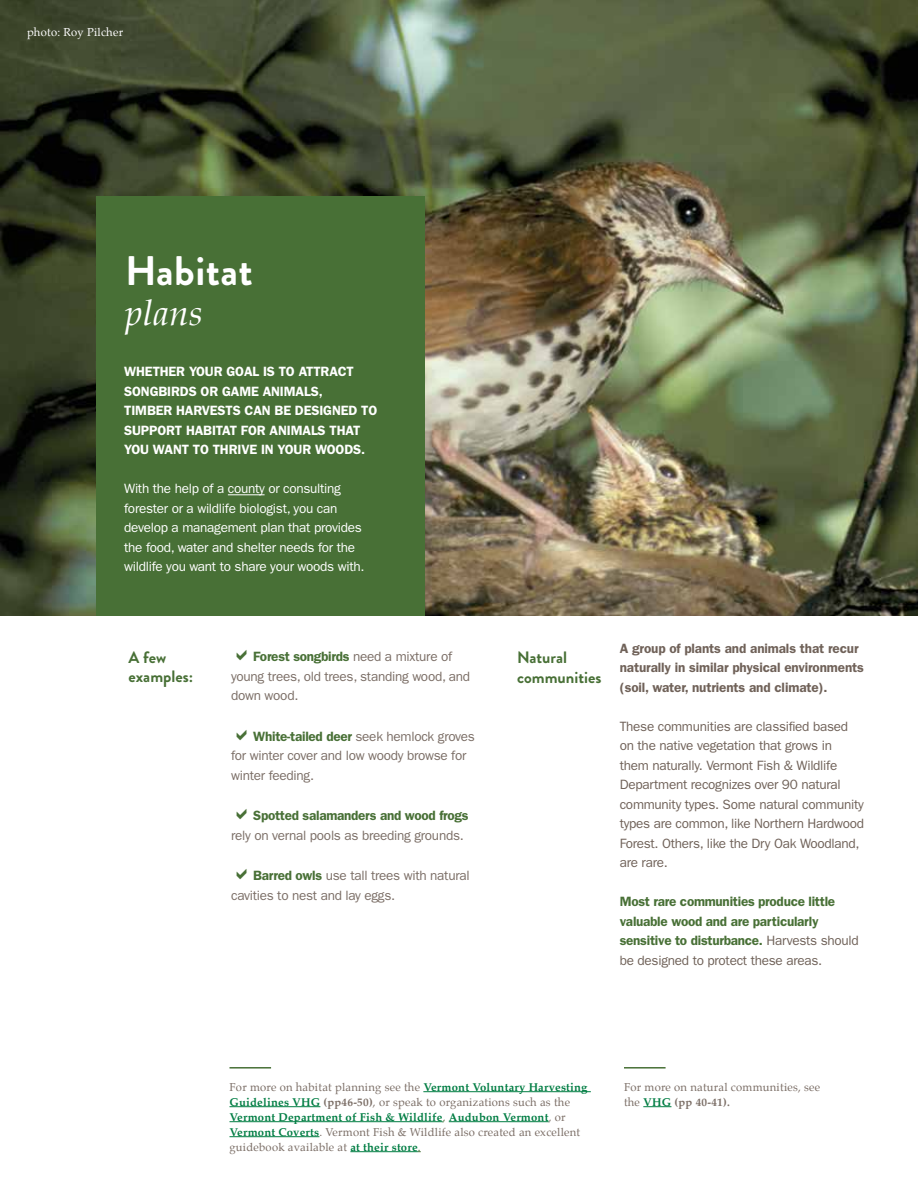
<style>
.page{position:relative;width:918px;height:1188px;background:#fff}
.page>*{position:absolute;margin:0;border:0;box-sizing:border-box;transform-origin:0 0}
.t1{font:700 41.25px "Brandon Grotesque";letter-spacing:.01em;color:#fff}
.t2{font:italic 35.25px "Palatino";letter-spacing:.01em;color:#fff}
.t3{font:700 16.5px/19.5px "Brandon Grotesque";color:#487036}
.t4{font:13.5px/19.5px "ITC Franklin Gothic Std";letter-spacing:-.02em;color:#7b6e66}
.t5{font:13.5px/19.5px "ITC Franklin Gothic Std";letter-spacing:-.02em;color:#706259}
.t6{font:13.5px/19.5px "ITC Franklin Gothic Std";letter-spacing:-.02em;color:#fff}
.t7{font:600 13.5px/19.5px "ITC Franklin Gothic Std";letter-spacing:-.02em;color:#487036}
.t8{font:600 13.5px/19.5px "ITC Franklin Gothic Std";letter-spacing:-.01em;color:#fff}
.t9{font:600 13.5px/19.5px "ITC Franklin Gothic Std";letter-spacing:-.01em;color:#706259}
.t10{font:11.25px/15px "Palatino";letter-spacing:.02em;color:#7b6e66}
.t11{font:11.25px "Palatino";letter-spacing:.02em;color:#fff}
.s1{font-weight:600;color:#487036}
.s2{font-weight:400;color:#706259}
.s3{font-weight:700;color:#007d43}
.s4{font-weight:700}
.s5{color:#487036}
</style>
<div class="page">
<img style="left:0;top:0;width:918px;height:616px">
<div style="left:96px;top:197px;width:328px;height:419px;background:#487036"></div>
<hr style="left:228px;top:494px;width:37px;height:1px;background:#fff">
<hr style="left:423px;top:1091px;width:168px;height:1px;background:#007d43">
<hr style="left:230px;top:1106px;width:90px;height:1px;background:#007d43">
<hr style="left:230px;top:1121px;width:213px;height:1px;background:#007d43">
<hr style="left:449px;top:1121px;width:100px;height:1px;background:#007d43">
<hr style="left:230px;top:1136px;width:89px;height:1px;background:#007d43">
<hr style="left:350px;top:1151px;width:68px;height:1px;background:#007d43">
<hr style="left:230px;top:1067px;width:41px;height:2px;background:#487036">
<svg style="left:643px;top:1106px;width:28px;height:1px"></svg>
<hr style="left:624px;top:1067px;width:42px;height:2px;background:#487036">
<p class="t11" style="left:27px;top:23px;width:98px">photo: Roy Pilcher</p>
<h1 class="t1" style="left:125px;top:242px;width:129px">Habitat</h1>
<h2 class="t2" style="left:125px;top:284px;width:79px">plans</h2>
<p class="t8" style="left:124px;top:362px;width:255px">WHETHER YOUR GOAL IS TO ATTRACT<br>SONGBIRDS OR GAME ANIMALS,<br>TIMBER HARVESTS CAN BE DESIGNED TO<br>SUPPORT HABITAT FOR ANIMALS THAT<br>YOU WANT TO THRIVE IN YOUR WOODS.</p>
<p class="t6" style="left:124px;top:479px;width:242px">With the help of a county or consulting forester or a wildlife biologist, you can develop a management plan that provides the food, water and shelter needs for the wildlife you want to share your woods with.</p>
<h3 class="t3" style="left:129px;top:647px;width:66px">A few examples:</h3>
<p class="t4" style="left:231px;top:647px;width:241px;text-indent:22px"><span class="s1">Forest songbirds</span> need a mixture of young trees, old trees, standing wood, and down wood.</p>
<p class="t4" style="left:231px;top:726px;width:245px;text-indent:22px"><span class="s1">White-tailed deer</span> seek hemlock groves for winter cover and low woody browse for winter feeding.</p>
<p class="t7" style="left:253px;top:806px;width:217px">Spotted salamanders and wood frogs</p>
<p class="t4" style="left:231px;top:825px;width:234px">rely on vernal pools as breeding grounds.</p>
<p class="t4" style="left:231px;top:866px;width:240px;text-indent:22px"><span class="s1">Barred owls</span> use tall trees with natural cavities to nest and lay eggs.</p>
<h3 class="t3" style="left:517px;top:648px;width:86px">Natural communities</h3>
<p class="t9" style="left:620px;top:639px;width:246px">A group of plants and animals that recur naturally in similar physical environments (soil, water, nutrients and climate).</p>
<p class="t5" style="left:620px;top:717px;width:246px">These communities are classified based on the native vegetation that grows in them naturally. Vermont Fish &amp; Wildlife Department recognizes over 90 natural community types. Some natural community types are common, like Northern Hardwood Forest. Others, like the Dry Oak Woodland, are rare.</p>
<p class="t7" style="left:620px;top:892px;width:241px">Most rare communities produce little valuable wood and are particularly sensitive to disturbance. <span class="s2">Harvests should be designed to protect these areas.</span></p>
<p class="t10" style="left:230px;top:1079px;width:360px">For more on habitat planning see the <span class="s3">Vermont Voluntary Harvesting Guidelines VHG</span> <span class="s4">(pp46-50)</span>, or speak to organizations such as the <span class="s3">Vermont Department of Fish &amp; Wildlife</span><span class="s5">,</span> <span class="s3">Audubon Vermont</span>, or <span class="s3">Vermont Coverts</span>. Vermont Fish &amp; Wildlife also created an excellent guidebook available at <span class="s3">at their store</span><span class="s5">.</span></p>
<p class="t10" style="left:624px;top:1079px;width:198px">For more on natural communities, see the <span class="s3">VHG</span> <span class="s4">(pp 40-41).</span></p>
</div>
